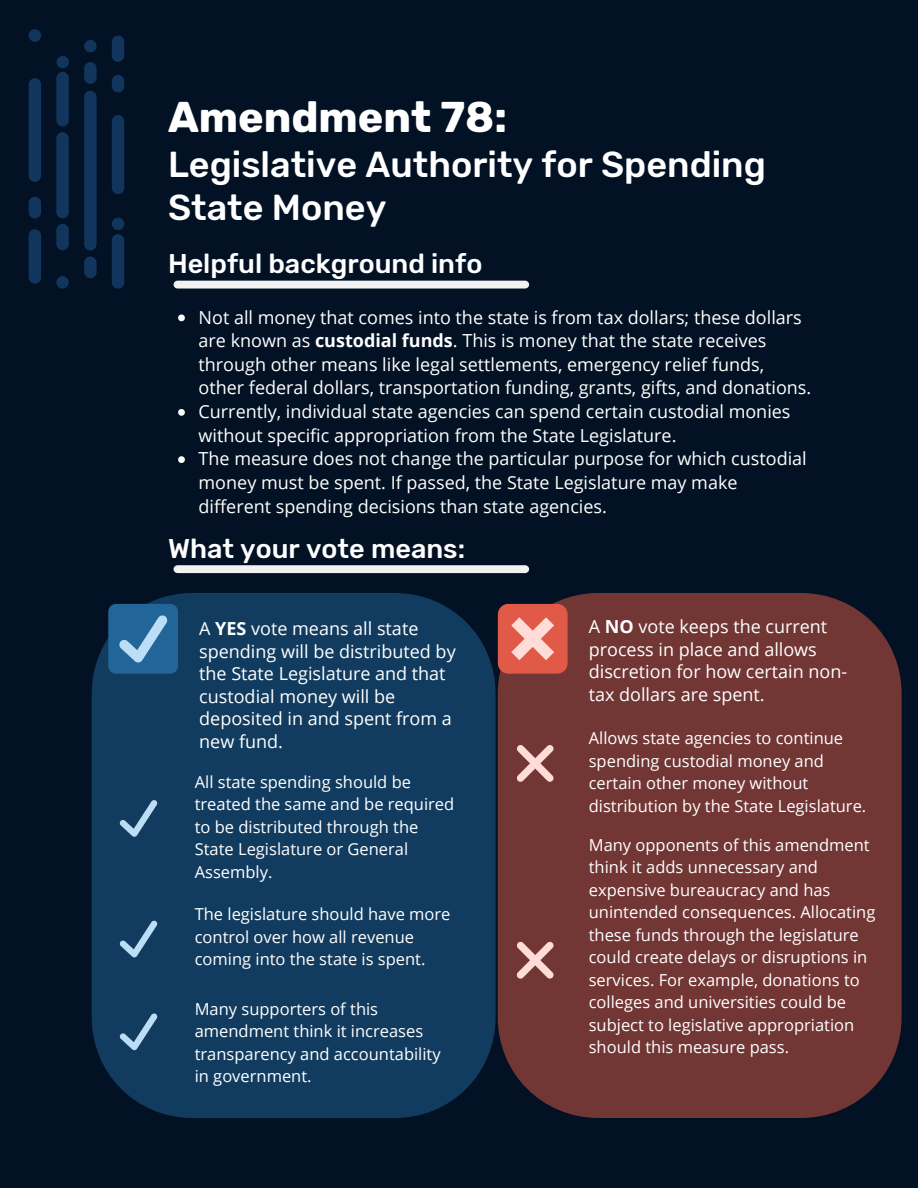
<style>
.page{position:relative;width:918px;height:1188px;background:#021224}
.page>*{position:absolute;margin:0;border:0;box-sizing:border-box;transform-origin:0 0}
.t1{font:700 42.9px "Rubik";color:#fff}
.t2{font:500 36px/42.8px "Rubik";color:#fff}
.t3{font:500 27px "Rubik";color:#fff}
.t4{font:18px/22.5px "Open Sans";color:#fff}
.t5{font:16.5px/22.5px "Open Sans";color:#fff}
.s1{font-weight:700}
</style>
<div class="page">
<svg style="left:29px;top:29px;width:95px;height:260px"></svg>
<div style="left:174px;top:565px;width:355px;height:8px;background:#f2f2f3;border-radius:4px"></div>
<div style="left:92px;top:593px;width:404px;height:525px;background:#123c5f;border-radius:101px"></div>
<div style="left:108px;top:604px;width:70px;height:70px;background:#269;border-radius:8px"></div>
<svg style="left:119px;top:615px;width:49px;height:47px"></svg>
<div style="left:498px;top:593px;width:404px;height:525px;background:#723635;border-radius:101px"></div>
<div style="left:498px;top:604px;width:70px;height:70px;background:#e05a47;border-radius:10px"></div>
<svg style="left:511px;top:617px;width:43px;height:43px"></svg>
<svg style="left:119px;top:800px;width:39px;height:37px"></svg>
<svg style="left:119px;top:920px;width:39px;height:37px"></svg>
<svg style="left:517px;top:745px;width:37px;height:37px"></svg>
<div style="left:174px;top:281px;width:355px;height:8px;background:#f2f2f3;border-radius:4px"></div>
<svg style="left:178px;top:315px;width:7px;height:6px"></svg>
<svg style="left:178px;top:409px;width:7px;height:7px"></svg>
<svg style="left:178px;top:456px;width:7px;height:7px"></svg>
<svg style="left:517px;top:941px;width:37px;height:38px"></svg>
<svg style="left:119px;top:1013px;width:39px;height:37px"></svg>
<p class="t1" style="left:168px;top:92px;width:341px">Amendment 78:</p>
<p class="t2" style="left:168px;top:143px;width:599px">Legislative Authority for Spending<br>State Money</p>
<p class="t3" style="left:168px;top:248px;width:316px">Helpful background info</p>
<p class="t4" style="left:199px;top:305px;width:614px;line-height:23.7px">Not all money that comes into the state is from tax dollars; these dollars are known as <span class="s1">custodial funds</span>. This is money that the state receives through other means like legal settlements, emergency relief funds, other federal dollars, transportation funding, grants, gifts, and donations.</p>
<p class="t4" style="left:199px;top:399px;width:593px;line-height:23.7px">Currently, individual state agencies can spend certain custodial monies without specific appropriation from the State Legislature.</p>
<p class="t4" style="left:199px;top:446px;width:610px;line-height:23.7px">The measure does not change the particular purpose for which custodial money must be spent. If passed, the State Legislature may make different spending decisions than state agencies.</p>
<p class="t3" style="left:168px;top:533px;width:299px">What your vote means:</p>
<p class="t4" style="left:199px;top:617px;width:258px">A <span class="s1">YES</span> vote means all state spending will be distributed by the State Legislature and that custodial money will be deposited in and spent from a new fund.</p>
<p class="t4" style="left:589px;top:615px;width:260px">A <span class="s1">NO</span> vote keeps the current process in place and allows discretion for how certain non&shy;tax dollars are spent.</p>
<p class="t5" style="left:195px;top:770px;width:261px">All state spending should be treated the same and be required to be distributed through the<br>State Legislature or General<br>Assembly.</p>
<p class="t5" style="left:589px;top:727px;width:279px">Allows state agencies to continue spending custodial money and certain other money without distribution by the State Legislature.</p>
<p class="t5" style="left:589px;top:833px;width:288px">Many opponents of this amendment think it adds unnecessary and expensive bureaucracy and has unintended consequences. Allocating these funds through the legislature could create delays or disruptions in services. For example, donations to colleges and universities could be subject to legislative appropriation should this measure pass.</p>
<p class="t5" style="left:195px;top:902px;width:257px">The legislature should have more control over how all revenue coming into the state is spent.</p>
<p class="t5" style="left:195px;top:997px;width:247px">Many supporters of this amendment think it increases transparency and accountability in government.</p>
</div>
